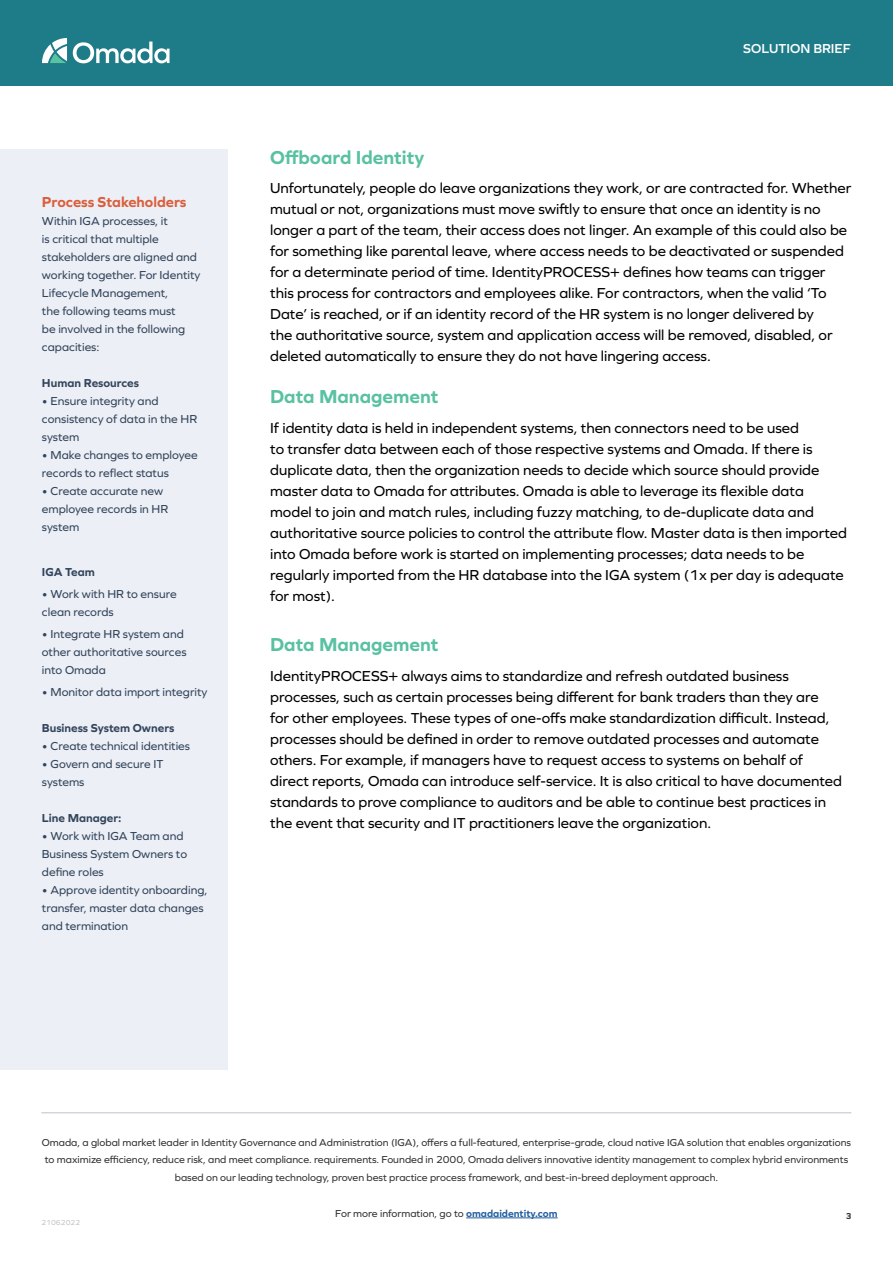
<style>
.page{position:relative;width:893px;height:1263px;background:#fff}
.page>*{position:absolute;margin:0;border:0;box-sizing:border-box;transform-origin:0 0}
.t1{font:700 19.5px "Graphie";color:#58c1a1}
.t2{font:15px/21px "Graphie";color:#000}
.t3{font:700 15px "Graphie";color:#da5e3c}
.t4{font:600 13.5px "Graphie";color:#fff}
.t5{font:12px/18px "Graphie";color:#32445b}
.t6{font:700 12px "Graphie";color:#32445b}
.t7{font:10.5px/16.5px "Graphie";color:#323232}
.t8{font:700 9px "Graphie";color:#323232}
.t9{font:7.5px "Graphie";color:#c2c2c2}
.s1{font-weight:700;color:#215e9e}
</style>
<div class="page">
<hr style="left:466px;top:1217px;width:92px;height:1px;background:#215e9e">
<div style="left:0;top:0;width:893px;height:85px;background:#1e7c88"></div>
<svg style="left:42px;top:38px;width:25px;height:25px"></svg>
<svg style="left:73px;top:42px;width:97px;height:21px"></svg>
<hr style="left:41px;top:1112px;width:810px;height:1px;background:#bdc3ca">
<div style="left:0;top:149px;width:228px;height:920px;background:#eceff5"></div>
<p class="t3" style="left:42px;top:193px;width:146px">Process Stakeholders</p>
<p class="t5" style="left:42px;top:212px;width:160px">Within IGA processes, it<br>is critical that multiple stakeholders are aligned and working together. For Identity<br>Lifecycle Management,<br>the following teams must<br>be involved in the following capacities:</p>
<p class="t6" style="left:42px;top:376px;width:99px">Human Resources</p>
<p class="t5" style="left:42px;top:392px;width:157px">• Ensure integrity and consistency of data in the HR system</p>
<p class="t5" style="left:42px;top:446px;width:157px">• Make changes to employee records to reflect status</p>
<p class="t5" style="left:42px;top:482px;width:128px">• Create accurate new employee records in HR system</p>
<p class="t6" style="left:42px;top:564px;width:54px">IGA Team</p>
<p class="t5" style="left:42px;top:585px;width:136px">• Work with HR to ensure clean records</p>
<p class="t5" style="left:42px;top:625px;width:146px">• Integrate HR system and other authoritative sources into Omada</p>
<p class="t5" style="left:42px;top:683px;width:167px">• Monitor data import integrity</p>
<p class="t6" style="left:42px;top:721px;width:134px">Business System Owners</p>
<p class="t5" style="left:42px;top:737px;width:150px">• Create technical identities</p>
<p class="t5" style="left:42px;top:755px;width:123px">• Govern and secure IT systems</p>
<p class="t6" style="left:42px;top:811px;width:81px">Line Manager:</p>
<p class="t5" style="left:42px;top:827px;width:147px">• Work with IGA Team and<br>Business System Owners to define roles</p>
<p class="t5" style="left:42px;top:881px;width:167px">• Approve identity onboarding, transfer, master data changes and termination</p>
<p class="t4" style="left:743px;top:40px;width:109px">SOLUTION BRIEF</p>
<h1 class="t1" style="left:270px;top:146px;width:156px">Offboard Identity</h1>
<p class="t2" style="left:270px;top:177px;width:583px">Unfortunately, people do leave organizations they work, or are contracted for. Whether mutual or not, organizations must move swiftly to ensure that once an identity is no longer a part of the team, their access does not linger. An example of this could also be for something like parental leave, where access needs to be deactivated or suspended for a determinate period of time. IdentityPROCESS+ defines how teams can trigger this process for contractors and employees alike. For contractors, when the valid ‘To Date’ is reached, or if an identity record of the HR system is no longer delivered by<br>the authoritative source, system and application access will be removed, disabled, or deleted automatically to ensure they do not have lingering access.</p>
<h1 class="t1" style="left:270px;top:385px;width:170px">Data Management</h1>
<p class="t2" style="left:270px;top:417px;width:578px">If identity data is held in independent systems, then connectors need to be used<br>to transfer data between each of those respective systems and Omada. If there is duplicate data, then the organization needs to decide which source should provide master data to Omada for attributes. Omada is able to leverage its flexible data model to join and match rules, including fuzzy matching, to de-duplicate data and authoritative source policies to control the attribute flow. Master data is then imported into Omada before work is started on implementing processes; data needs to be regularly imported from the HR database into the IGA system (1x per day is adequate for most).</p>
<h1 class="t1" style="left:270px;top:633px;width:170px">Data Management</h1>
<p class="t2" style="left:270px;top:665px;width:573px">IdentityPROCESS+ always aims to standardize and refresh outdated business processes, such as certain processes being different for bank traders than they are<br>for other employees. These types of one-offs make standardization difficult. Instead, processes should be defined in order to remove outdated processes and automate others. For example, if managers have to request access to systems on behalf of direct reports, Omada can introduce self-service. It is also critical to have documented standards to prove compliance to auditors and be able to continue best practices in the event that security and IT practitioners leave the organization.</p>
<p class="t7" style="left:42px;top:1134px;width:811px">Omada, a global market leader in Identity Governance and Administration (IGA), offers a full-featured, enterprise-grade, cloud native IGA solution that enables organizations to maximize efficiency, reduce risk, and meet compliance. requirements. Founded in 2000, Omada delivers innovative identity management to complex hybrid environments</p>
<p class="t7" style="left:175px;top:1169px;width:545px">based on our leading technology, proven best practice process framework, and best-in-breed deployment approach.</p>
<p class="t7" style="left:335px;top:1205px;width:224px">For more information, go to <span class="s1">omadaidentity.com</span></p>
<p class="t8" style="left:846px;top:1210px;width:7px">3</p>
<p class="t9" style="left:41px;top:1218px;width:40px">21062022</p>
</div>
